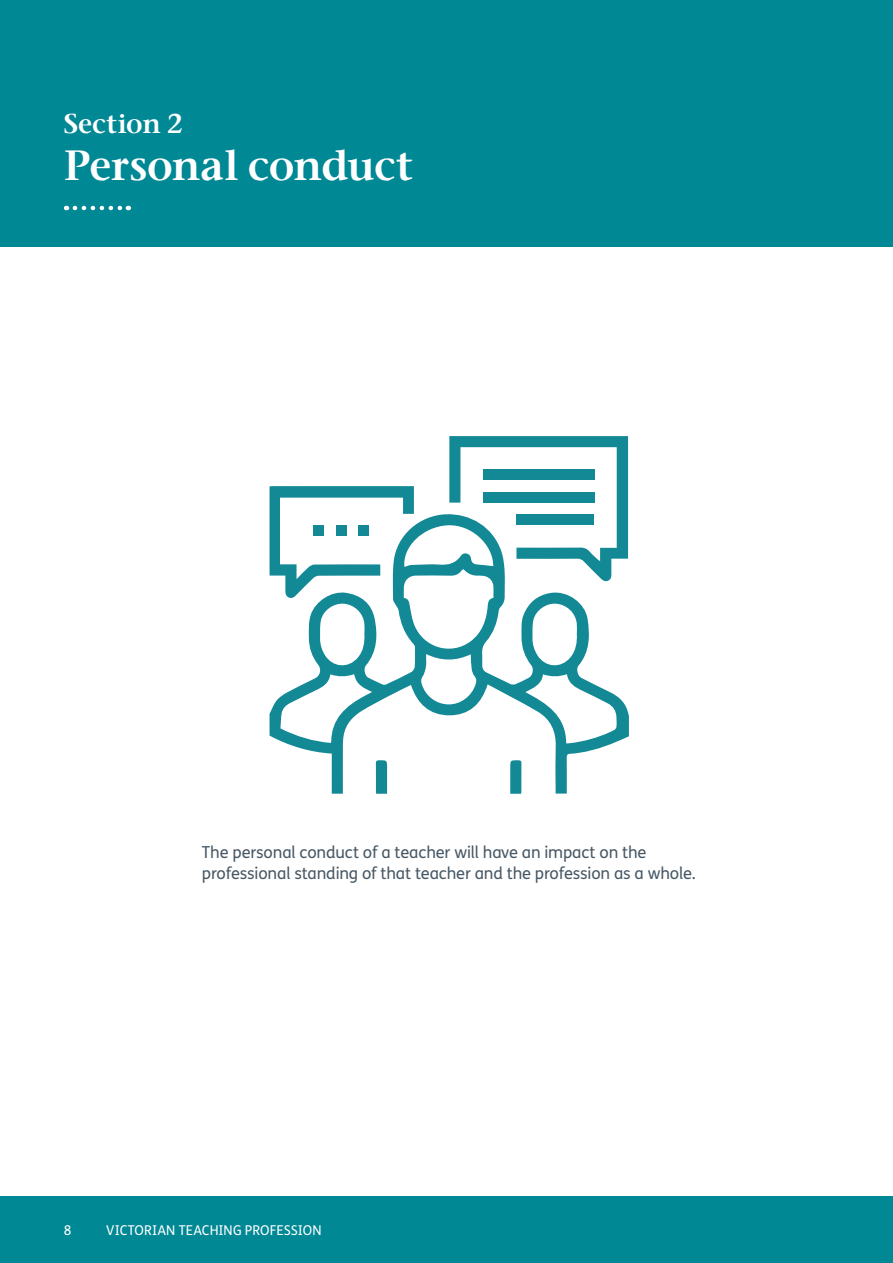
<style>
.page{position:relative;width:893px;height:1263px;background:#fff}
.page>*{position:absolute;margin:0;border:0;box-sizing:border-box;transform-origin:0 0}
.Body_Copy__2pt_after{font:42px "Stone Serif ITC Semi";letter-spacing:-.02em;color:#fff}
.Body_Copy__2pt_after-2{font:27px "Stone Serif ITC Semi";color:#fff}
.Body_Copy__2pt_after-3{font:16.5px/21px "FS Me";letter-spacing:-.01em;color:#475865}
.t1{font:13.5px "FS Me";letter-spacing:.01em;color:#fff}
</style>
<div class="page">
<div style="left:0;top:0;width:893px;height:247px;background:#008895"></div>
<div style="left:0;top:1196px;width:893px;height:67px;background:#008895"></div>
<svg style="left:270px;top:513px;width:359px;height:281px"></svg>
<svg style="left:376px;top:760px;width:11px;height:34px"></svg>
<svg style="left:510px;top:760px;width:11px;height:34px"></svg>
<svg style="left:270px;top:486px;width:144px;height:113px"></svg>
<div style="left:358px;top:525px;width:11px;height:11px;background:#138996"></div>
<div style="left:336px;top:526px;width:11px;height:10px;background:#138996"></div>
<div style="left:314px;top:526px;width:10px;height:10px;background:#138996"></div>
<svg style="left:449px;top:436px;width:179px;height:146px"></svg>
<div style="left:483px;top:470px;width:111px;height:10px;background:#138996"></div>
<div style="left:483px;top:492px;width:111px;height:11px;background:#138996"></div>
<div style="left:516px;top:514px;width:78px;height:11px;background:#138996"></div>
<svg style="left:75px;top:206px;width:54px;height:4px"></svg>
<p class="Body_Copy__2pt_after-2" style="left:64px;top:106px;width:121px">Section 2</p>
<p class="Body_Copy__2pt_after" style="left:64px;top:139px;width:351px">Personal conduct</p>
<p class="Body_Copy__2pt_after-3" style="left:202px;top:841px;width:495px">The personal conduct of a teacher will have an impact on the professional standing of that teacher and the profession as a whole.</p>
<p class="t1" style="left:64px;top:1221px;width:9px">8</p>
<p class="t1" style="left:106px;top:1221px;width:217px">VICTORIAN TEACHING PROFESSION</p>
</div>
